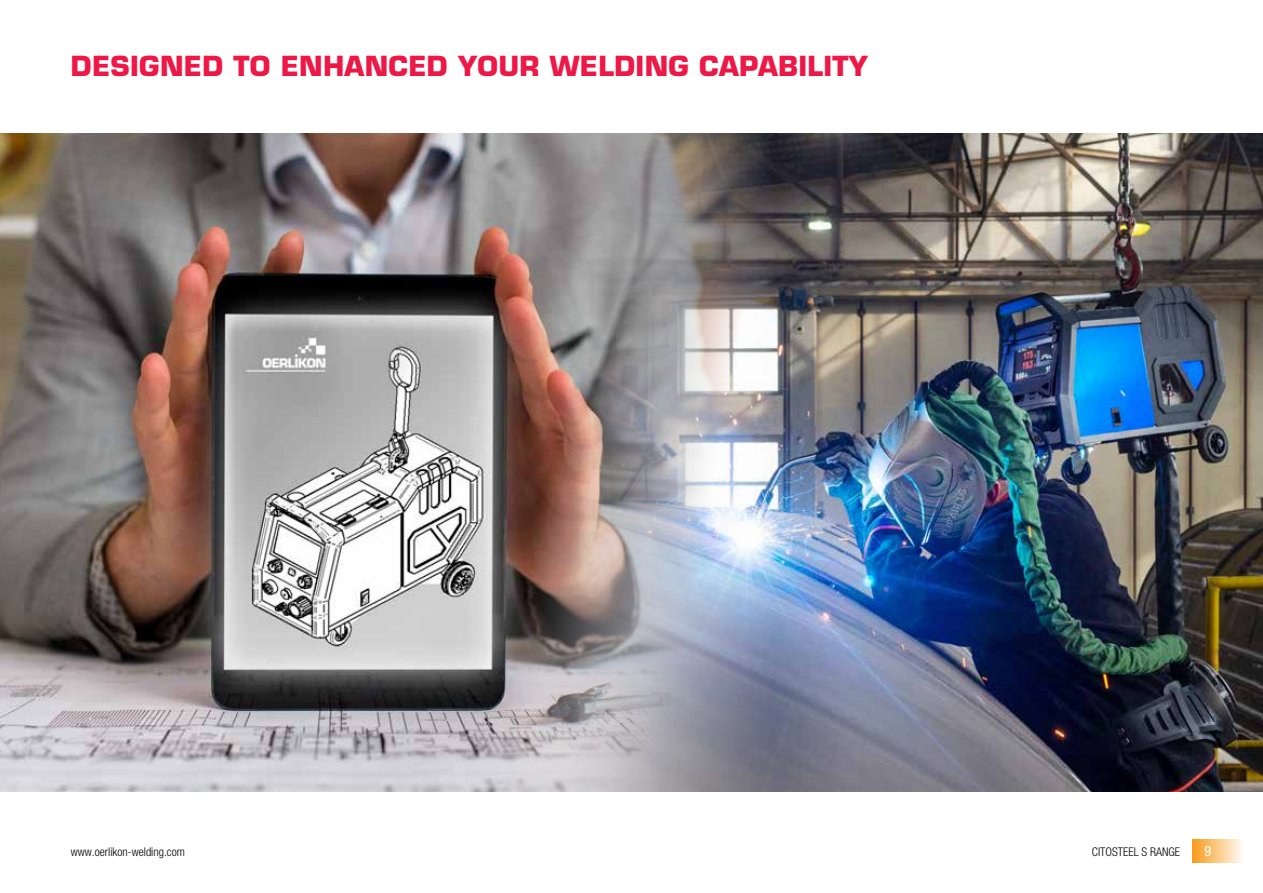
<style>
.page{position:relative;width:1263px;height:893px;background:#fff}
.page>*{position:absolute;margin:0;border:0;box-sizing:border-box;transform-origin:0 0}
.t1{font:700 27px "Eurostile LT Std";letter-spacing:.01em;color:#ed1846}
.t2{font:condensed 14.25px "Helvetica Neue LT Std";color:#fff}
.t3{font:300 condensed 12px "Helvetica Neue LT Std";color:#000}
</style>
<div class="page">
<img style="left:944px;top:134px;width:319px;height:657px">
<img style="left:859px;top:134px;width:85px;height:657px">
<img style="left:0;top:134px;width:859px;height:657px">
<div style="left:1193px;top:839px;width:51px;height:24px;background:linear-gradient(to right,#f99d1e,#fefdfb)"></div>
<p class="t1" style="left:71px;top:49px;width:798px">DESIGNED TO ENHANCED YOUR WELDING CAPABILITY</p>
<p class="t3" style="left:71px;top:845px;width:116px">www.oerlikon-welding.com</p>
<p class="t3" style="left:1092px;top:845px;width:90px">CITOSTEEL S RANGE</p>
<p class="t2" style="left:1204px;top:843px;width:8px">9</p>
</div>
